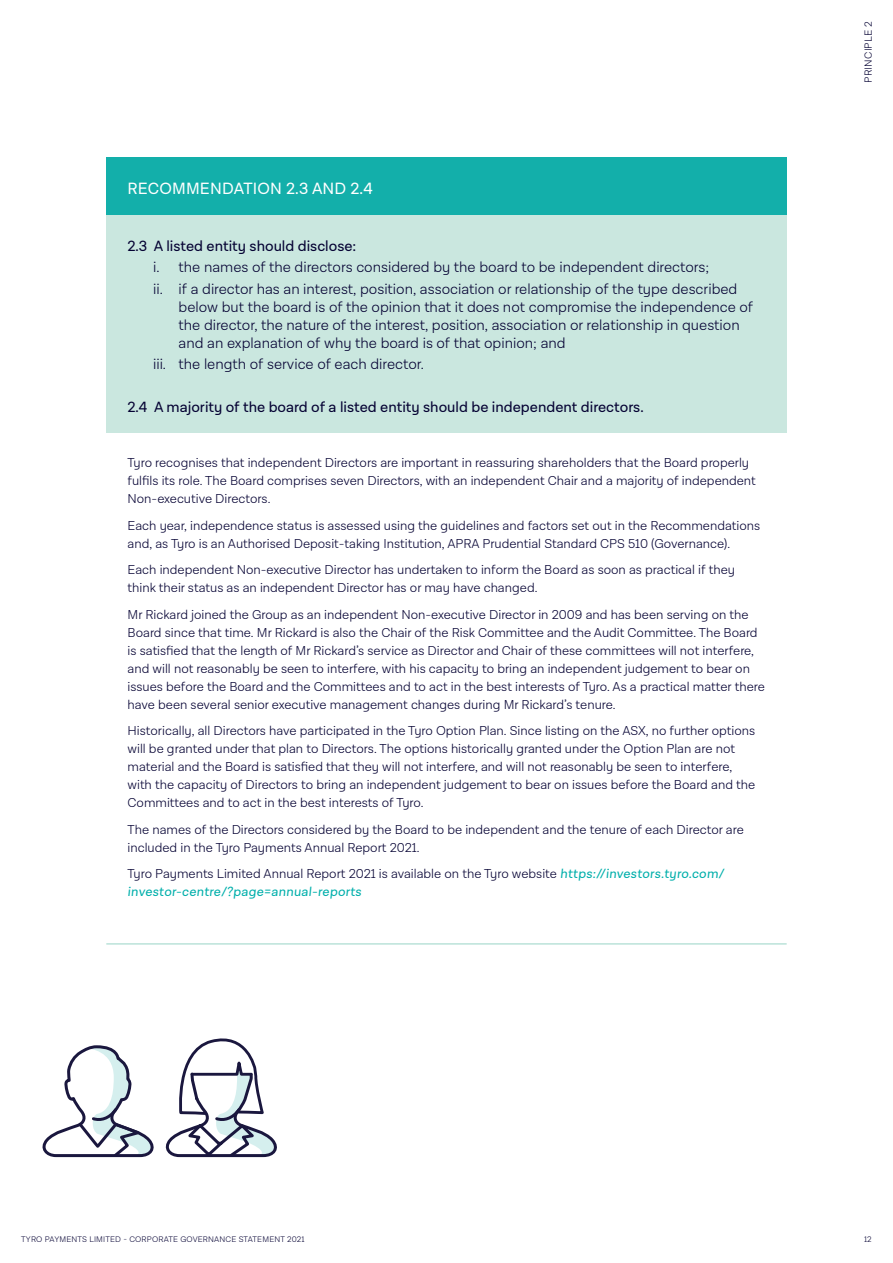
<style>
.page{position:relative;width:893px;height:1263px;background:#fff}
.page>*{position:absolute;margin:0;border:0;box-sizing:border-box;transform-origin:0 0}
._2021-H3_WHITE{font:16.5px "Lota Grotesque Alt 3";letter-spacing:.01em;color:#fff}
.t1{font:300 15px/18px "Lota Grotesque Alt 3";color:#050233}
._2021-table_intro{font:15px "Lota Grotesque Alt 3";color:#050233}
._2020_StandardTable{font:300 13.2px/18px "Lota Grotesque Alt 3";color:#050233}
._2020_StandardTable-2{font:13.2px/18px "Lota Grotesque Alt 3";color:#00afab}
.t2{font:300 10.5px "Lota Grotesque Alt 3";letter-spacing:.02em;color:#050233}
.t3{font:300 8.25px "Lota Grotesque Alt 3";letter-spacing:.02em;color:#050233}
.s1{font-weight:300;color:#050233}
</style>
<div class="page">
<div style="left:106px;top:157px;width:681px;height:59px;background:#13afaa"></div>
<div style="left:106px;top:216px;width:681px;height:217px;background:#cae7df"></div>
<hr style="left:106px;top:944px;width:681px;height:1px;background:#98d4c6">
<svg style="left:42px;top:1038px;width:235px;height:120px"></svg>
<p class="_2021-H3_WHITE" style="left:128px;top:179px;width:247px">RECOMMENDATION 2.3 AND 2.4</p>
<p class="_2021-table_intro" style="left:128px;top:238px;width:230px">2.3 A listed entity should disclose:</p>
<p class="t1" style="left:153px;top:259px;width:558px">i. the names of the directors considered by the board to be independent directors;</p>
<p class="t1" style="left:179px;top:280px;width:576px;text-indent:-26px">ii. if a director has an interest, position, association or relationship of the type described below but the board is of the opinion that it does not compromise the independence of the director, the nature of the interest, position, association or relationship in question and an explanation of why the board is of that opinion; and</p>
<p class="t1" style="left:153px;top:355px;width:272px">iii. the length of service of each director.</p>
<p class="_2021-table_intro" style="left:128px;top:399px;width:518px">2.4 A majority of the board of a listed entity should be independent directors.</p>
<p class="_2020_StandardTable" style="left:128px;top:454px;width:630px">Tyro recognises that independent Directors are important in reassuring shareholders that the Board properly fulfils its role. The Board comprises seven Directors, with an independent Chair and a majority of independent<br>Non-executive Directors.</p>
<p class="_2020_StandardTable" style="left:128px;top:516px;width:634px">Each year, independence status is assessed using the guidelines and factors set out in the Recommendations and, as Tyro is an Authorised Deposit-taking Institution, APRA Prudential Standard CPS 510 (Governance).</p>
<p class="_2020_StandardTable" style="left:128px;top:561px;width:609px">Each independent Non-executive Director has undertaken to inform the Board as soon as practical if they think their status as an independent Director has or may have changed.</p>
<p class="_2020_StandardTable" style="left:128px;top:605px;width:639px">Mr Rickard joined the Group as an independent Non-executive Director in 2009 and has been serving on the Board since that time. Mr Rickard is also the Chair of the Risk Committee and the Audit Committee. The Board is satisfied that the length of Mr Rickard’s service as Director and Chair of these committees will not interfere, and will not reasonably be seen to interfere, with his capacity to bring an independent judgement to bear on issues before the Board and the Committees and to act in the best interests of Tyro. As a practical matter there have been several senior executive management changes during Mr Rickard’s tenure.</p>
<p class="_2020_StandardTable" style="left:128px;top:722px;width:629px">Historically, all Directors have participated in the Tyro Option Plan. Since listing on the ASX, no further options will be granted under that plan to Directors. The options historically granted under the Option Plan are not material and the Board is satisfied that they will not interfere, and will not reasonably be seen to interfere, with the capacity of Directors to bring an independent judgement to bear on issues before the Board and the Committees and to act in the best interests of Tyro.</p>
<p class="_2020_StandardTable" style="left:128px;top:820px;width:618px">The names of the Directors considered by the Board to be independent and the tenure of each Director are included in the Tyro Payments Annual Report 2021.</p>
<p class="_2020_StandardTable-2" style="left:128px;top:865px;width:600px"><span class="s1">Tyro Payments Limited Annual Report 2021 is available on the Tyro website</span> https://investors.tyro.com/ investor-centre/?page=annual-reports</p>
<p class="t2" style="left:862px;top:83px;width:63px;rotate:-90deg">PRINCIPLE 2</p>
<p class="t3" style="left:21px;top:1234px;width:285px">TYRO PAYMENTS LIMITED - CORPORATE GOVERNANCE STATEMENT 2021</p>
<p class="t3" style="left:864px;top:1234px;width:9px">12</p>
</div>
